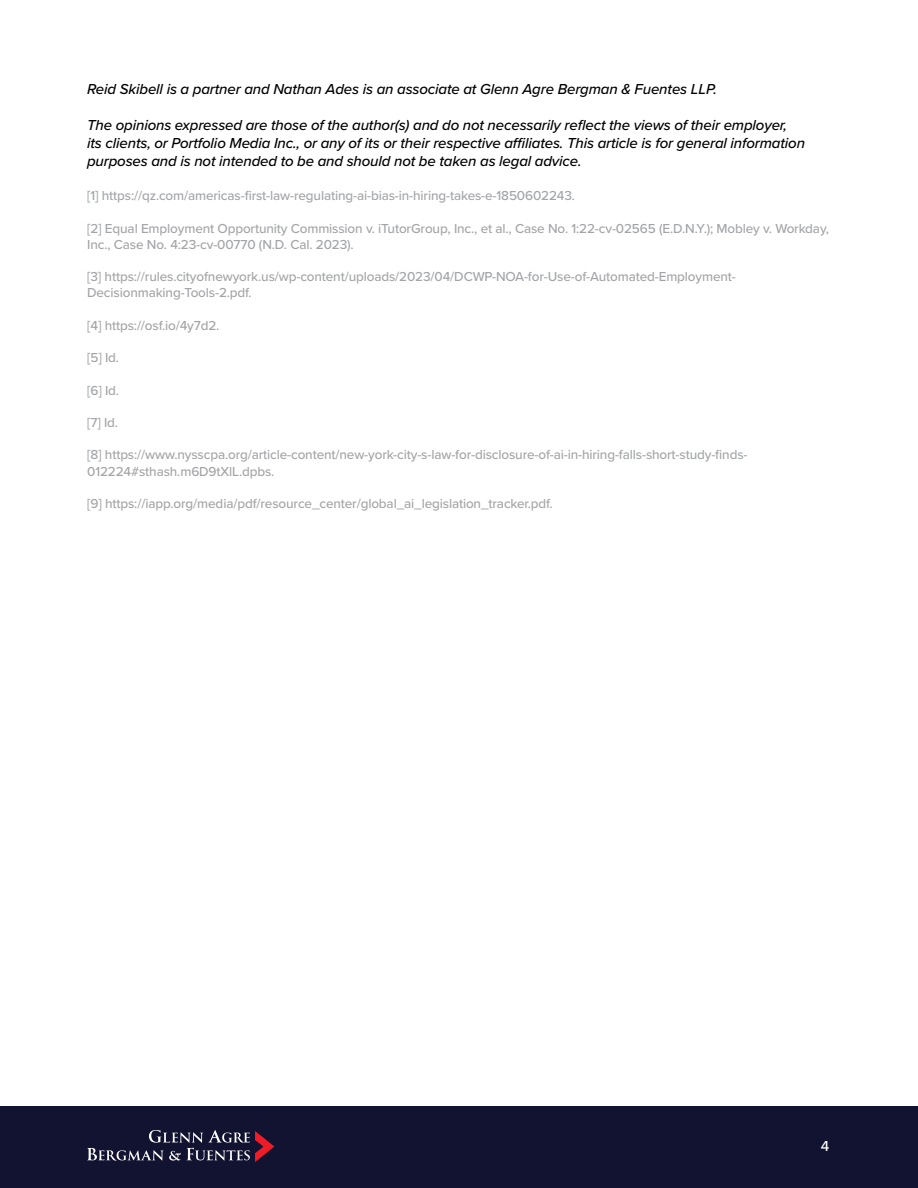
<style>
.page{position:relative;width:918px;height:1188px;background:#fff}
.page>*{position:absolute;margin:0;border:0;box-sizing:border-box;transform-origin:0 0}
.t1{font:italic 500 15px/18px "Proxima Nova";letter-spacing:-.01em;color:#000}
.t2{font:500 15px "Proxima Nova";color:#fff}
.t3{font:500 13.5px/16.2px "Proxima Nova";letter-spacing:-.01em;color:#a3a5a8}
</style>
<div class="page">
<div style="left:0;top:1106px;width:918px;height:82px;background:#121231"></div>
<svg style="left:87px;top:1130px;width:187px;height:32px"></svg>
<p class="t1" style="left:87px;top:79px;width:631px">Reid Skibell is a partner and Nathan Ades is an associate at Glenn Agre Bergman &amp; Fuentes LLP.</p>
<p class="t1" style="left:87px;top:115px;width:719px">The opinions expressed are those of the author(s) and do not necessarily reflect the views of their employer, its clients, or Portfolio Media Inc., or any of its or their respective affiliates. This article is for general information purposes and is not intended to be and should not be taken as legal advice.</p>
<p class="t3" style="left:87px;top:187px;width:489px">[1] https://qz.com/americas-first-law-regulating-ai-bias-in-hiring-takes-e-1850602243.</p>
<p class="t3" style="left:87px;top:219px;width:743px">[2] Equal Employment Opportunity Commission v. iTutorGroup, Inc., et al., Case No. 1:22-cv-02565 (E.D.N.Y.); Mobley v. Workday,<br>Inc., Case No. 4:23-cv-00770 (N.D. Cal. 2023).</p>
<p class="t3" style="left:87px;top:268px;width:650px">[3] https://rules.cityofnewyork.us/wp-content/uploads/2023/04/DCWP-NOA-for-Use-of-Automated-Employment-<br>Decisionmaking-Tools-2.pdf.</p>
<p class="t3" style="left:87px;top:317px;width:134px">[4] https://osf.io/4y7d2.</p>
<p class="t3" style="left:87px;top:349px;width:33px">[5] Id.</p>
<p class="t3" style="left:87px;top:381px;width:33px">[6] Id.</p>
<p class="t3" style="left:87px;top:414px;width:32px">[7] Id.</p>
<p class="t3" style="left:87px;top:446px;width:662px">[8] https://www.nysscpa.org/article-content/new-york-city-s-law-for-disclosure-of-ai-in-hiring-falls-short-study-finds-<br>012224#sthash.m6D9tXlL.dpbs.</p>
<p class="t3" style="left:87px;top:495px;width:467px">[9] https://iapp.org/media/pdf/resource_center/global_ai_legislation_tracker.pdf.</p>
<p class="t2" style="left:821px;top:1135px;width:10px">4</p>
</div>
